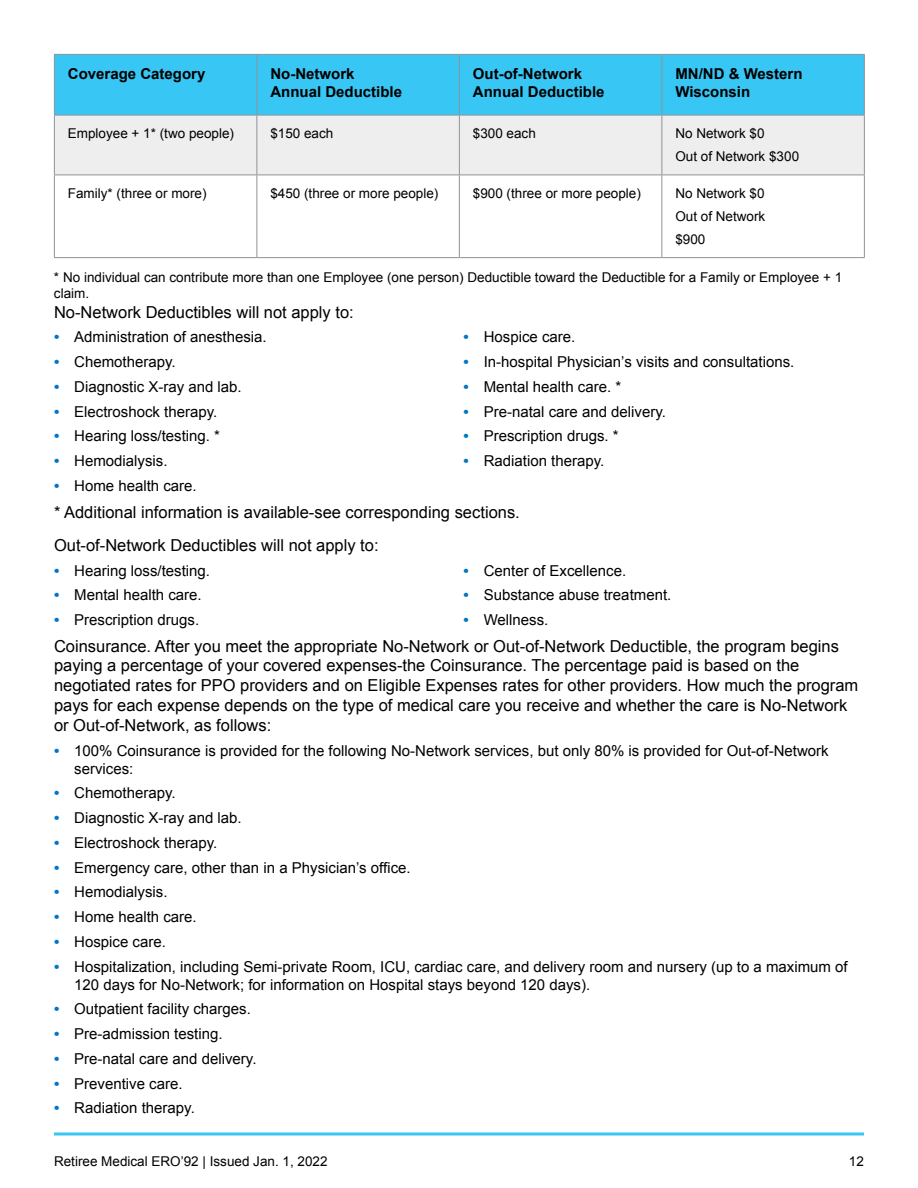
<style>
.page{position:relative;width:918px;height:1188px;background:#fff}
.page>*{position:absolute;margin:0;border:0;box-sizing:border-box;transform-origin:0 0}
.t1{font:16.5px/19.8px "Arial";color:#000}
.t2{font:15px/18px "Arial";color:#000}
.t3{font:700 15px/18px "Arial";color:#000}
.t4{font:13.5px/23px "Arial";color:#000}
.s1{font-weight:700;color:#0075c9}
</style>
<div class="page">
<svg style="left:54px;top:1132px;width:810px;height:4px;background:#69d4f6"></svg>
<div style="left:55px;top:55px;width:809px;height:60px;background:#38c6f4"></div>
<div style="left:55px;top:116px;width:809px;height:59px;background:#eee"></div>
<hr style="left:54px;top:54px;width:203px;height:1px;background:#8e9399">
<hr style="left:54px;top:55px;width:1px;height:60px;background:#8e9399">
<hr style="left:257px;top:54px;width:202px;height:1px;background:#8e9399">
<hr style="left:256px;top:55px;width:1px;height:60px;background:#8e9399">
<hr style="left:459px;top:54px;width:203px;height:1px;background:#8e9399">
<hr style="left:459px;top:55px;width:1px;height:60px;background:#8e9399">
<hr style="left:662px;top:54px;width:203px;height:1px;background:#8e9399">
<hr style="left:662px;top:55px;width:1px;height:60px;background:#8e9399">
<hr style="left:864px;top:55px;width:1px;height:60px;background:#8e9399">
<hr style="left:54px;top:115px;width:203px;height:1px;background:#8e9399">
<hr style="left:257px;top:115px;width:202px;height:1px;background:#8e9399">
<hr style="left:459px;top:115px;width:203px;height:1px;background:#8e9399">
<hr style="left:662px;top:115px;width:203px;height:1px;background:#8e9399">
<hr style="left:54px;top:116px;width:1px;height:59px;background:#8e9399">
<hr style="left:256px;top:116px;width:1px;height:59px;background:#8e9399">
<hr style="left:459px;top:116px;width:1px;height:59px;background:#8e9399">
<hr style="left:662px;top:116px;width:1px;height:59px;background:#8e9399">
<hr style="left:864px;top:116px;width:1px;height:59px;background:#8e9399">
<hr style="left:54px;top:175px;width:203px;height:1px;background:#8e9399">
<hr style="left:54px;top:175px;width:1px;height:82px;background:#8e9399">
<hr style="left:257px;top:175px;width:202px;height:1px;background:#8e9399">
<hr style="left:256px;top:175px;width:1px;height:82px;background:#8e9399">
<hr style="left:459px;top:175px;width:203px;height:1px;background:#8e9399">
<hr style="left:459px;top:175px;width:1px;height:82px;background:#8e9399">
<hr style="left:662px;top:175px;width:203px;height:1px;background:#8e9399">
<hr style="left:662px;top:175px;width:1px;height:82px;background:#8e9399">
<hr style="left:864px;top:175px;width:1px;height:82px;background:#8e9399">
<hr style="left:54px;top:257px;width:203px;height:1px;background:#8e9399">
<hr style="left:257px;top:257px;width:202px;height:1px;background:#8e9399">
<hr style="left:459px;top:257px;width:203px;height:1px;background:#8e9399">
<hr style="left:662px;top:257px;width:203px;height:1px;background:#8e9399">
<p class="t3" style="left:68px;top:65px;width:139px">Coverage Category</p>
<p class="t3" style="left:270px;top:65px;width:133px">No-Network<br>Annual Deductible</p>
<p class="t3" style="left:473px;top:65px;width:133px">Out-of-Network<br>Annual Deductible</p>
<p class="t3" style="left:675px;top:65px;width:129px">MN/ND &amp; Western<br>Wisconsin</p>
<p class="t4" style="left:68px;top:122px;width:168px">Employee + 1* (two people)</p>
<p class="t4" style="left:270px;top:122px;width:65px">$150 each</p>
<p class="t4" style="left:473px;top:122px;width:65px">$300 each</p>
<p class="t4" style="left:675px;top:122px;width:125px">No Network $0<br>Out of Network $300</p>
<p class="t4" style="left:68px;top:182px;width:140px">Family* (three or more)</p>
<p class="t4" style="left:270px;top:182px;width:170px">$450 (three or more people)</p>
<p class="t4" style="left:473px;top:182px;width:170px">$900 (three or more people)</p>
<p class="t4" style="left:675px;top:182px;width:92px;text-align:justify">No Network $0<br>Out of Network $900</p>
<p class="t4" style="left:54px;top:269px;width:790px;line-height:16.2px">* No individual can contribute more than one Employee (one person) Deductible toward the Deductible for a Family or Employee + 1 claim.</p>
<p class="t1" style="left:54px;top:302px;width:301px">No-Network Deductibles will not apply to:</p>
<p class="t2" style="left:54px;top:328px;width:214px"><span class="s1">•</span> Administration of anesthesia.</p>
<p class="t2" style="left:54px;top:353px;width:123px"><span class="s1">•</span> Chemotherapy.</p>
<p class="t2" style="left:54px;top:378px;width:189px"><span class="s1">•</span> Diagnostic X-ray and lab.</p>
<p class="t2" style="left:54px;top:403px;width:165px"><span class="s1">•</span> Electroshock therapy.</p>
<p class="t2" style="left:54px;top:427px;width:168px"><span class="s1">•</span> Hearing loss/testing. *</p>
<p class="t2" style="left:54px;top:452px;width:115px"><span class="s1">•</span> Hemodialysis.</p>
<p class="t2" style="left:54px;top:477px;width:144px"><span class="s1">•</span> Home health care.</p>
<p class="t2" style="left:464px;top:328px;width:113px"><span class="s1">•</span> Hospice care.</p>
<p class="t2" style="left:464px;top:353px;width:332px"><span class="s1">•</span> In-hospital Physician’s visits and consultations.</p>
<p class="t2" style="left:464px;top:378px;width:159px"><span class="s1">•</span> Mental health care. *</p>
<p class="t2" style="left:464px;top:403px;width:204px"><span class="s1">•</span> Pre-natal care and delivery.</p>
<p class="t2" style="left:464px;top:427px;width:157px"><span class="s1">•</span> Prescription drugs. *</p>
<p class="t2" style="left:464px;top:452px;width:142px"><span class="s1">•</span> Radiation therapy.</p>
<p class="t1" style="left:54px;top:495px;width:467px;line-height:33.3px">* Additional information is available-see corresponding sections.<br>Out-of-Network Deductibles will not apply to:</p>
<p class="t2" style="left:54px;top:561px;width:158px"><span class="s1">•</span> Hearing loss/testing.</p>
<p class="t2" style="left:54px;top:586px;width:149px"><span class="s1">•</span> Mental health care.</p>
<p class="t2" style="left:54px;top:611px;width:147px"><span class="s1">•</span> Prescription drugs.</p>
<p class="t2" style="left:464px;top:561px;width:164px"><span class="s1">•</span> Center of Excellence.</p>
<p class="t2" style="left:464px;top:586px;width:209px"><span class="s1">•</span> Substance abuse treatment.</p>
<p class="t2" style="left:464px;top:611px;width:86px"><span class="s1">•</span> Wellness.</p>
<p class="t1" style="left:54px;top:636px;width:806px">Coinsurance. After you meet the appropriate No-Network or Out-of-Network Deductible, the program begins paying a percentage of your covered expenses-the Coinsurance. The percentage paid is based on the negotiated rates for PPO providers and on Eligible Expenses rates for other providers. How much the program pays for each expense depends on the type of medical care you receive and whether the care is No-Network or Out-of-Network, as follows:</p>
<p class="t2" style="left:74px;top:741px;width:756px;text-indent:-20px"><span class="s1">•</span> 100% Coinsurance is provided for the following No-Network services, but only 80% is provided for Out-of-Network services:</p>
<p class="t2" style="left:54px;top:784px;width:123px"><span class="s1">•</span> Chemotherapy.</p>
<p class="t2" style="left:54px;top:809px;width:189px"><span class="s1">•</span> Diagnostic X-ray and lab.</p>
<p class="t2" style="left:54px;top:834px;width:165px"><span class="s1">•</span> Electroshock therapy.</p>
<p class="t2" style="left:54px;top:858px;width:358px"><span class="s1">•</span> Emergency care, other than in a Physician’s office.</p>
<p class="t2" style="left:54px;top:883px;width:115px"><span class="s1">•</span> Hemodialysis.</p>
<p class="t2" style="left:54px;top:908px;width:144px"><span class="s1">•</span> Home health care.</p>
<p class="t2" style="left:54px;top:933px;width:113px"><span class="s1">•</span> Hospice care.</p>
<p class="t2" style="left:74px;top:957px;width:775px;text-indent:-20px"><span class="s1">•</span> Hospitalization, including Semi-private Room, ICU, cardiac care, and delivery room and nursery (up to a maximum of<br>120 days for No-Network; for information on Hospital stays beyond 120 days).</p>
<p class="t2" style="left:54px;top:1000px;width:198px"><span class="s1">•</span> Outpatient facility charges.</p>
<p class="t2" style="left:54px;top:1025px;width:170px"><span class="s1">•</span> Pre-admission testing.</p>
<p class="t2" style="left:54px;top:1050px;width:204px"><span class="s1">•</span> Pre-natal care and delivery.</p>
<p class="t2" style="left:54px;top:1074px;width:130px"><span class="s1">•</span> Preventive care.</p>
<p class="t2" style="left:54px;top:1099px;width:142px"><span class="s1">•</span> Radiation therapy.</p>
<p class="t4" style="left:54px;top:1150px;width:275px">Retiree Medical ERO’92 | Issued Jan. 1, 2022</p>
<p class="t4" style="left:849px;top:1150px;width:17px">12</p>
</div>
